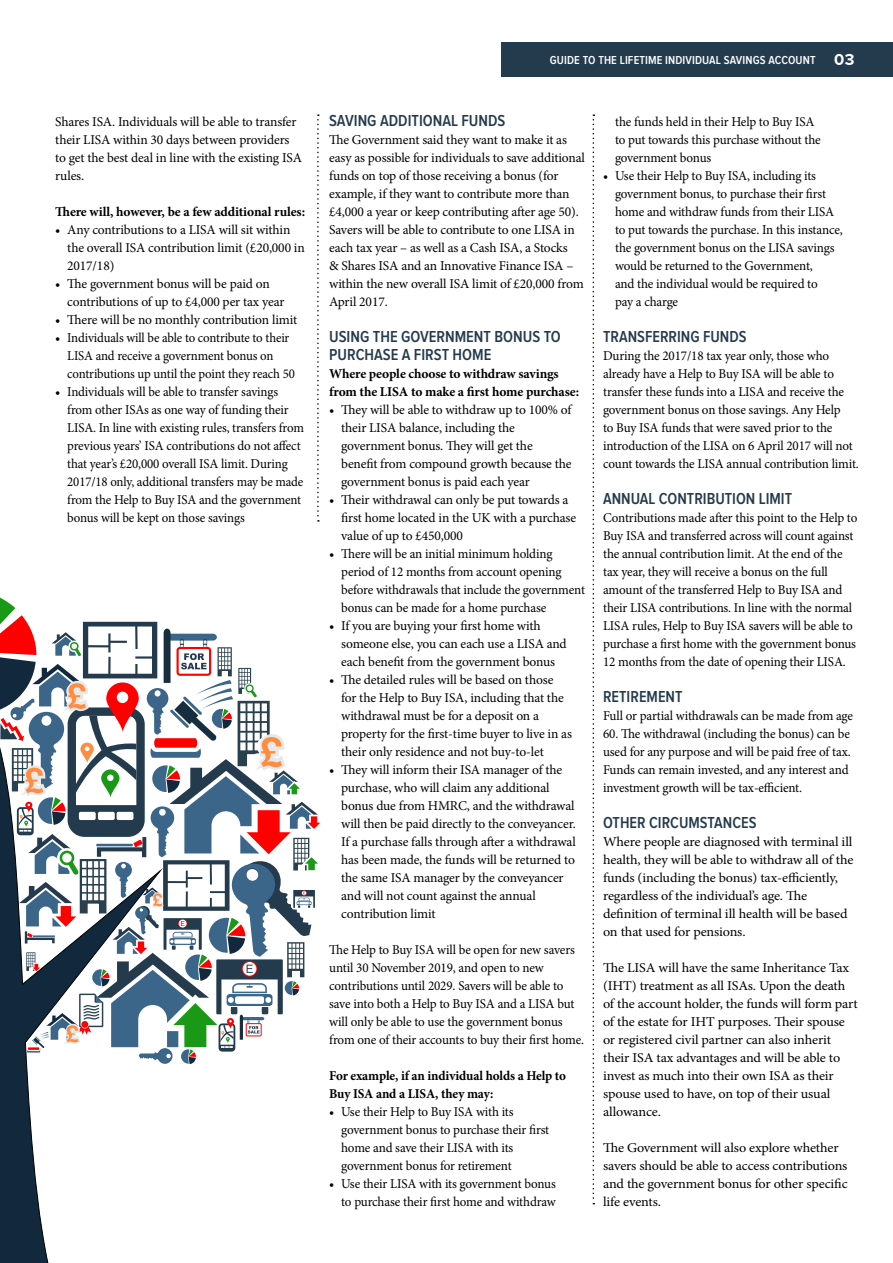
<style>
.page{position:relative;width:893px;height:1263px;background:#fff}
.page>*{position:absolute;margin:0;border:0;box-sizing:border-box;transform-origin:0 0}
.t1{font:600 16.5px/18px "Proxima Nova Cond";color:#243b4d}
.t2{font:13.5px/18px "Minion Pro";letter-spacing:-.01em;color:#000}
.t3{font:13.5px/18px "Minion Pro";letter-spacing:-.01em;color:#000;scale:1.05 1}
.t4{font:700 13.5px/18px "Minion Pro";letter-spacing:-.01em;color:#000}
.t5{font:600 12px "Proxima Nova Cond";letter-spacing:.01em;color:#fff}
.s1{font-family:"Proxima Nova";font-weight:700;font-size:16.5px}
</style>
<div class="page">
<div style="left:502px;top:43px;width:391px;height:34px;background:#243b4d"></div>
<svg style="left:0;top:1204px;width:49px;height:59px;background:#2d4152"></svg>
<svg style="left:0;top:114px;width:320px;height:1090px"></svg>
<svg style="left:593px;top:114px;width:1px;height:1090px"></svg>
<p class="t2" style="left:55px;top:113px;width:248px">Shares ISA. Individuals will be able to transfer their LISA within 30 days between providers to get the best deal in line with the existing ISA rules.</p>
<p class="t4" style="left:55px;top:203px;width:251px">There will, however, be a few additional rules:</p>
<p class="t2" style="left:67px;top:221px;width:239px;text-indent:-12px">• Any contributions to a LISA will sit within the overall ISA contribution limit (£20,000 in<br>2017/18)</p>
<p class="t2" style="left:67px;top:275px;width:219px;text-indent:-12px">• The government bonus will be paid on contributions of up to £4,000 per tax year</p>
<p class="t2" style="left:55px;top:311px;width:243px">• There will be no monthly contribution limit</p>
<p class="t2" style="left:67px;top:329px;width:229px;text-indent:-12px">• Individuals will be able to contribute to their<br>LISA and receive a government bonus on contributions up until the point they reach 50</p>
<p class="t2" style="left:67px;top:383px;width:238px;text-indent:-12px">• Individuals will be able to transfer savings from other ISAs as one way of funding their LISA. In line with existing rules, transfers from previous years’ ISA contributions do not affect that year’s £20,000 overall ISA limit. During 2017/18 only, additional transfers may be made from the Help to Buy ISA and the government bonus will be kept on those savings</p>
<p class="t5" style="left:550px;top:55px;width:306px">GUIDE TO THE LIFETIME INDIVIDUAL SAVINGS ACCOUNT <span class="s1">03</span></p>
<p class="t1" style="left:329px;top:112px;width:178px">SAVING ADDITIONAL FUNDS</p>
<p class="t2" style="left:329px;top:131px;width:257px">The Government said they want to make it as easy as possible for individuals to save additional funds on top of those receiving a bonus (for example, if they want to contribute more than £4,000 a year or keep contributing after age 50).<br>Savers will be able to contribute to one LISA in each tax year – as well as a Cash ISA, a Stocks<br>&amp; Shares ISA and an Innovative Finance ISA – within the new overall ISA limit of £20,000 from April 2017.</p>
<p class="t1" style="left:329px;top:328px;width:233px">USING THE GOVERNMENT BONUS TO<br>PURCHASE A FIRST HOME</p>
<p class="t4" style="left:329px;top:365px;width:251px">Where people choose to withdraw savings from the LISA to make a first home purchase:</p>
<p class="t2" style="left:341px;top:401px;width:232px;text-indent:-12px">• They will be able to withdraw up to 100% of their LISA balance, including the government bonus. They will get the benefit from compound growth because the government bonus is paid each year</p>
<p class="t2" style="left:341px;top:491px;width:237px;text-indent:-12px">• Their withdrawal can only be put towards a first home located in the UK with a purchase value of up to £450,000</p>
<p class="t2" style="left:341px;top:545px;width:245px;text-indent:-12px">• There will be an initial minimum holding period of 12 months from account opening before withdrawals that include the government bonus can be made for a home purchase</p>
<p class="t2" style="left:341px;top:617px;width:227px;text-indent:-12px">• If you are buying your first home with someone else, you can each use a LISA and each benefit from the government bonus</p>
<p class="t2" style="left:341px;top:671px;width:232px;text-indent:-12px">• The detailed rules will be based on those for the Help to Buy ISA, including that the withdrawal must be for a deposit on a property for the first-time buyer to live in as their only residence and not buy-to-let</p>
<p class="t2" style="left:341px;top:761px;width:236px;text-indent:-12px">• They will inform their ISA manager of the purchase, who will claim any additional bonus due from HMRC, and the withdrawal will then be paid directly to the conveyancer.<br>If a purchase falls through after a withdrawal has been made, the funds will be returned to the same ISA manager by the conveyancer and will not count against the annual contribution limit</p>
<p class="t2" style="left:329px;top:941px;width:256px">The Help to Buy ISA will be open for new savers until 30 November 2019, and open to new contributions until 2029. Savers will be able to save into both a Help to Buy ISA and a LISA but will only be able to use the government bonus from one of their accounts to buy their first home.</p>
<p class="t4" style="left:329px;top:1067px;width:238px">For example, if an individual holds a Help to<br>Buy ISA and a LISA, they may:</p>
<p class="t2" style="left:341px;top:1103px;width:210px;text-indent:-12px">• Use their Help to Buy ISA with its government bonus to purchase their first home and save their LISA with its government bonus for retirement</p>
<p class="t2" style="left:329px;top:1175px;width:228px;text-align:right">• Use their LISA with its government bonus to purchase their first home and withdraw</p>
<p class="t2" style="left:615px;top:113px;width:207px">the funds held in their Help to Buy ISA to put towards this purchase without the government bonus</p>
<p class="t2" style="left:615px;top:167px;width:229px;text-indent:-12px">• Use their Help to Buy ISA, including its government bonus, to purchase their first home and withdraw funds from their LISA to put towards the purchase. In this instance, the government bonus on the LISA savings would be returned to the Government,<br>and the individual would be required to<br>pay a charge</p>
<p class="t1" style="left:603px;top:328px;width:145px">TRANSFERRING FUNDS</p>
<p class="t2" style="left:603px;top:347px;width:257px">During the 2017/18 tax year only, those who already have a Help to Buy ISA will be able to transfer these funds into a LISA and receive the government bonus on those savings. Any Help<br>to Buy ISA funds that were saved prior to the introduction of the LISA on 6 April 2017 will not count towards the LISA annual contribution limit.</p>
<p class="t1" style="left:603px;top:490px;width:191px">ANNUAL CONTRIBUTION LIMIT</p>
<p class="t2" style="left:603px;top:509px;width:256px">Contributions made after this point to the Help to Buy ISA and transferred across will count against the annual contribution limit. At the end of the tax year, they will receive a bonus on the full amount of the transferred Help to Buy ISA and their LISA contributions. In line with the normal LISA rules, Help to Buy ISA savers will be able to purchase a first home with the government bonus 12 months from the date of opening their LISA.</p>
<p class="t1" style="left:603px;top:688px;width:81px">RETIREMENT</p>
<p class="t2" style="left:603px;top:707px;width:252px">Full or partial withdrawals can be made from age</p>
<p class="t2" style="left:603px;top:725px;width:249px">60. The withdrawal (including the bonus) can be used for any purpose and will be paid free of tax.<br>Funds can remain invested, and any interest and investment growth will be tax-efficient.</p>
<p class="t1" style="left:603px;top:814px;width:155px">OTHER CIRCUMSTANCES</p>
<p class="t3" style="left:603px;top:833px;width:240px">Where people are diagnosed with terminal ill health, they will be able to withdraw all of the funds (including the bonus) tax-efficiently, regardless of the individual’s age. The definition of terminal ill health will be based on that used for pensions.</p>
<p class="t3" style="left:603px;top:959px;width:244px">The LISA will have the same Inheritance Tax (IHT) treatment as all ISAs. Upon the death of the account holder, the funds will form part of the estate for IHT purposes. Their spouse or registered civil partner can also inherit their ISA tax advantages and will be able to invest as much into their own ISA as their spouse used to have, on top of their usual allowance.</p>
<p class="t3" style="left:603px;top:1139px;width:234px">The Government will also explore whether savers should be able to access contributions and the government bonus for other specific life events.</p>
</div>
